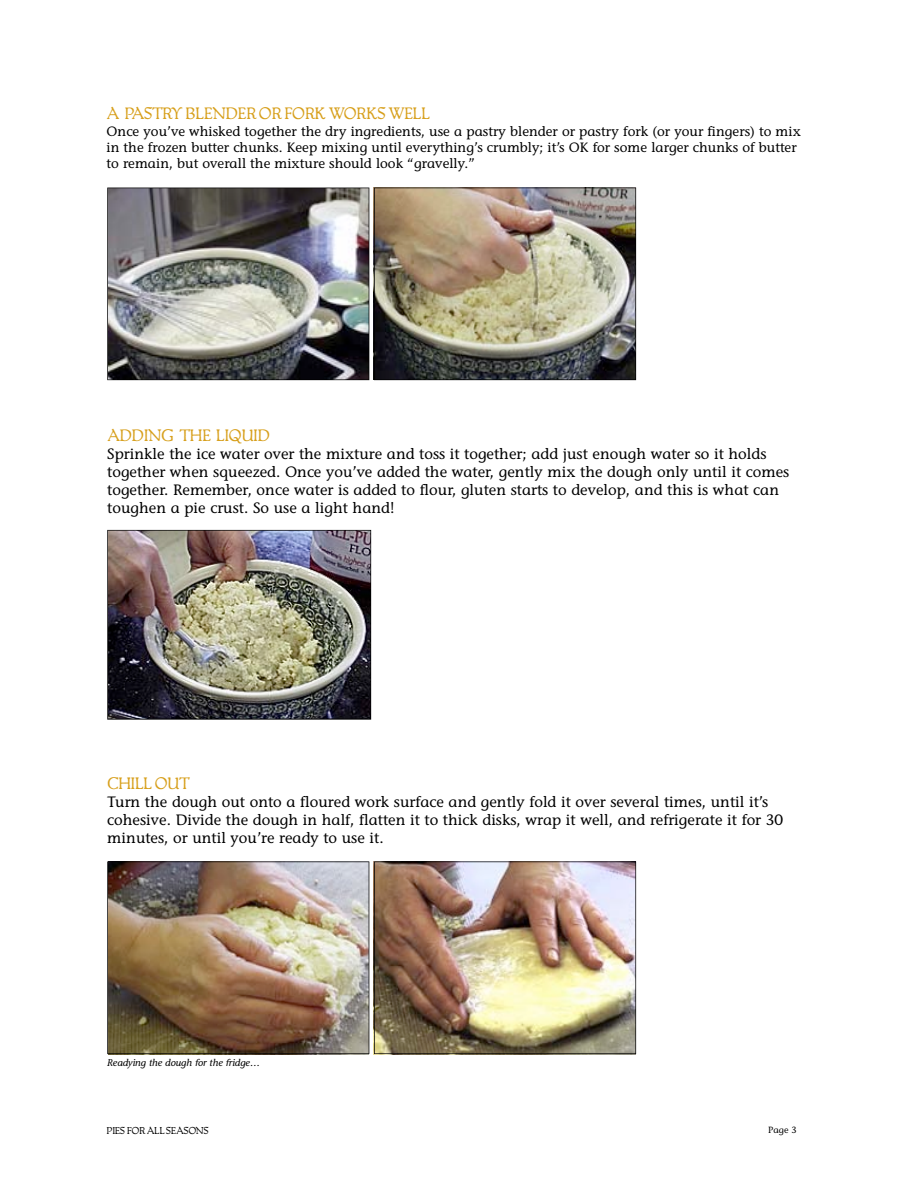
<style>
.page{position:relative;width:918px;height:1188px;background:#fff}
.page>*{position:absolute;margin:0;border:0;box-sizing:border-box;transform-origin:0 0}
.t1{font:15px/18px "Stone Informal";color:#000}
.t2{font:15px "OPTI Packard C";color:#d79f1b}
.t3{font:13.5px/16.4px "Stone Informal";color:#000}
.t4{font:italic 9.75px "Stone Informal";color:#000}
.t5{font:9px "OPTI Packard C";color:#000}
.t6{font:9px "Stone Informal";color:#000}
</style>
<div class="page">
<img style="left:107px;top:188px;width:262px;height:192px">
<img style="left:374px;top:188px;width:262px;height:192px">
<img style="left:107px;top:530px;width:264px;height:190px">
<img style="left:107px;top:861px;width:262px;height:193px">
<img style="left:374px;top:861px;width:262px;height:193px">
<p class="t2" style="left:107px;top:107px;width:324px">A PASTRY BLENDER OR FORK WORKS WELL</p>
<p class="t3" style="left:107px;top:124px;width:696px">Once you’ve whisked together the dry ingredients, use a pastry blender or pastry fork (or your fingers) to mix in the frozen butter chunks. Keep mixing until everything’s crumbly; it’s OK for some larger chunks of butter to remain, but overall the mixture should look “gravelly.”</p>
<p class="t2" style="left:107px;top:429px;width:164px">ADDING THE LIQUID</p>
<p class="t1" style="left:107px;top:447px;width:684px">Sprinkle the ice water over the mixture and toss it together; add just enough water so it holds together when squeezed. Once you’ve added the water, gently mix the dough only until it comes together. Remember, once water is added to flour, gluten starts to develop, and this is what can toughen a pie crust. So use a light hand!</p>
<p class="t2" style="left:107px;top:777px;width:84px">CHILL OUT</p>
<p class="t1" style="left:107px;top:794px;width:677px">Turn the dough out onto a floured work surface and gently fold it over several times, until it’s cohesive. Divide the dough in half, flatten it to thick disks, wrap it well, and refrigerate it for 30 minutes, or until you’re ready to use it.</p>
<p class="t4" style="left:107px;top:1058px;width:154px">Readying the dough for the fridge…</p>
<p class="t5" style="left:107px;top:1127px;width:103px">PIES FOR ALL SEASONS</p>
<p class="t6" style="left:768px;top:1126px;width:30px">Page 3</p>
</div>
